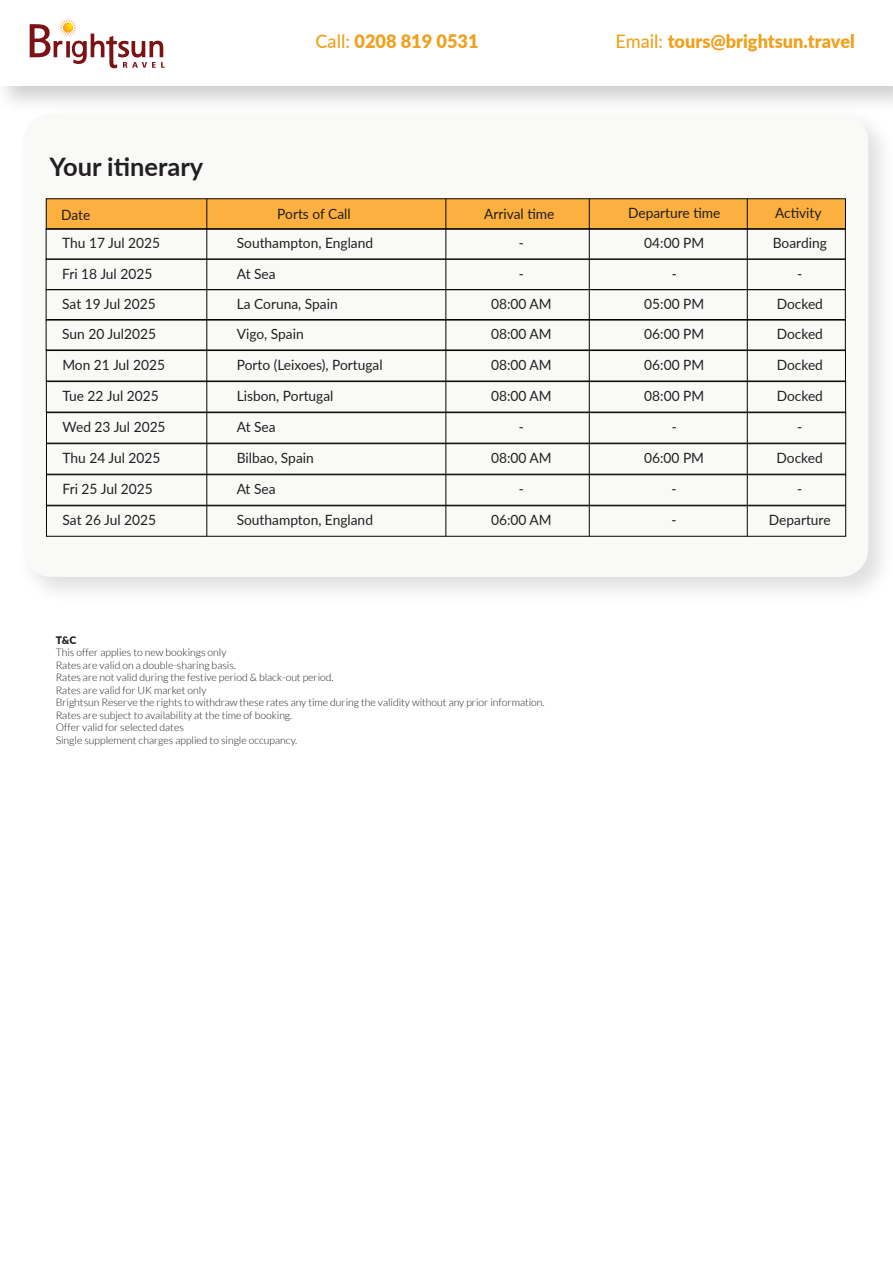
<style>
.page{position:relative;width:893px;height:1263px;background:#fff}
.page>*{position:absolute;margin:0;border:0;box-sizing:border-box;transform-origin:0 0}
.t1{font:700 25.5px "Lato";color:#231f20}
.t2{font:900 18.6px "Lato";color:#efa11f}
.t3{font:14.1px/28.5px "Lato";color:#231f20}
.t4{font:300 10.5px/12.6px "Lato";color:#231f20}
.t5{font:900 10.5px "Lato";color:#231f20}
.s1{font-weight:500}
</style>
<div class="page">
<div style="left:23px;top:114px;width:845px;height:463px;background:#f9faf8;border-radius:28px"></div>
<div style="left:46px;top:198px;width:800px;height:32px;background:#fbb03f"></div>
<div style="left:46px;top:228px;width:800px;height:32px;border:1px solid #040503"></div>
<div style="left:46px;top:259px;width:800px;height:31px;border:1px solid #040503"></div>
<div style="left:46px;top:289px;width:800px;height:31px;border:1px solid #040503"></div>
<div style="left:46px;top:319px;width:800px;height:31px;border:1px solid #040503"></div>
<div style="left:46px;top:350px;width:800px;height:31px;border:1px solid #040503"></div>
<div style="left:46px;top:381px;width:800px;height:31px;border:1px solid #040503"></div>
<div style="left:46px;top:412px;width:800px;height:31px;border:1px solid #040503"></div>
<div style="left:46px;top:443px;width:800px;height:31px;border:1px solid #040503"></div>
<div style="left:46px;top:474px;width:800px;height:32px;border:1px solid #040503"></div>
<div style="left:46px;top:505px;width:800px;height:32px;border:1px solid #040503"></div>
<hr style="left:206px;top:199px;width:1px;height:337px;background:#040503">
<hr style="left:445px;top:199px;width:1px;height:337px;background:#040503">
<hr style="left:589px;top:199px;width:1px;height:337px;background:#040503">
<hr style="left:747px;top:199px;width:1px;height:337px;background:#040503">
<svg style="left:30px;top:18px;width:135px;height:50px"></svg>
<h2 class="t2" style="left:316px;top:27px;width:165px"><span class="s1">Call:</span> 0208 819 0531</h2>
<h2 class="t2" style="left:615px;top:27px;width:241px"><span class="s1">Email:</span> tours@brightsun.travel</h2>
<h1 class="t1" style="left:50px;top:148px;width:155px">Your itinerary</h1>
<p class="t3" style="left:61px;top:200px;width:101px">Date<br>Thu 17 Jul 2025</p>
<p class="t3" style="left:277px;top:199px;width:75px">Ports of Call</p>
<p class="t3" style="left:484px;top:199px;width:72px">Arrival time</p>
<p class="t3" style="left:628px;top:198px;width:94px">Departure time</p>
<p class="t3" style="left:775px;top:198px;width:48px">Activity</p>
<p class="t3" style="left:237px;top:228px;width:138px">Southampton, England</p>
<p class="t3" style="left:519px;top:228px;width:7px">-</p>
<p class="t3" style="left:644px;top:228px;width:61px">04:00 PM</p>
<p class="t3" style="left:773px;top:228px;width:56px">Boarding</p>
<p class="t3" style="left:62px;top:259px;width:92px">Fri 18 Jul 2025</p>
<p class="t3" style="left:237px;top:259px;width:40px">At Sea</p>
<p class="t3" style="left:519px;top:259px;width:7px">-</p>
<p class="t3" style="left:672px;top:259px;width:7px">-</p>
<p class="t3" style="left:797px;top:259px;width:7px">-</p>
<p class="t3" style="left:62px;top:289px;width:95px">Sat 19 Jul 2025</p>
<p class="t3" style="left:237px;top:289px;width:102px">La Coruna, Spain</p>
<p class="t3" style="left:491px;top:289px;width:62px">08:00 AM</p>
<p class="t3" style="left:644px;top:289px;width:61px">05:00 PM</p>
<p class="t3" style="left:777px;top:289px;width:48px">Docked</p>
<p class="t3" style="left:62px;top:319px;width:95px">Sun 20 Jul2025</p>
<p class="t3" style="left:237px;top:319px;width:68px">Vigo, Spain</p>
<p class="t3" style="left:491px;top:319px;width:62px">08:00 AM</p>
<p class="t3" style="left:644px;top:319px;width:61px">06:00 PM</p>
<p class="t3" style="left:777px;top:319px;width:48px">Docked</p>
<p class="t3" style="left:62px;top:350px;width:104px">Mon 21 Jul 2025</p>
<p class="t3" style="left:237px;top:350px;width:147px">Porto (Leixoes), Portugal</p>
<p class="t3" style="left:491px;top:350px;width:62px">08:00 AM</p>
<p class="t3" style="left:644px;top:350px;width:61px">06:00 PM</p>
<p class="t3" style="left:777px;top:350px;width:48px">Docked</p>
<p class="t3" style="left:62px;top:381px;width:98px">Tue 22 Jul 2025</p>
<p class="t3" style="left:237px;top:381px;width:98px">Lisbon, Portugal</p>
<p class="t3" style="left:491px;top:381px;width:62px">08:00 AM</p>
<p class="t3" style="left:644px;top:381px;width:61px">08:00 PM</p>
<p class="t3" style="left:777px;top:381px;width:48px">Docked</p>
<p class="t3" style="left:63px;top:412px;width:105px">Wed 23 Jul 2025</p>
<p class="t3" style="left:237px;top:412px;width:40px">At Sea</p>
<p class="t3" style="left:519px;top:412px;width:7px">-</p>
<p class="t3" style="left:672px;top:412px;width:7px">-</p>
<p class="t3" style="left:797px;top:412px;width:7px">-</p>
<p class="t3" style="left:63px;top:443px;width:99px">Thu 24 Jul 2025</p>
<p class="t3" style="left:237px;top:443px;width:79px">Bilbao, Spain</p>
<p class="t3" style="left:491px;top:443px;width:62px">08:00 AM</p>
<p class="t3" style="left:644px;top:443px;width:61px">06:00 PM</p>
<p class="t3" style="left:777px;top:443px;width:48px">Docked</p>
<p class="t3" style="left:63px;top:474px;width:92px">Fri 25 Jul 2025</p>
<p class="t3" style="left:237px;top:474px;width:40px">At Sea</p>
<p class="t3" style="left:519px;top:474px;width:7px">-</p>
<p class="t3" style="left:672px;top:474px;width:7px">-</p>
<p class="t3" style="left:797px;top:474px;width:7px">-</p>
<p class="t3" style="left:63px;top:505px;width:95px">Sat 26 Jul 2025</p>
<p class="t3" style="left:237px;top:505px;width:138px">Southampton, England</p>
<p class="t3" style="left:491px;top:505px;width:62px">06:00 AM</p>
<p class="t3" style="left:672px;top:505px;width:7px">-</p>
<p class="t3" style="left:769px;top:505px;width:63px">Departure</p>
<p class="t5" style="left:56px;top:632px;width:22px">T&amp;C</p>
<p class="t4" style="left:56px;top:646px;width:490px">This offer applies to new bookings only<br>Rates are valid on a double-sharing basis.<br>Rates are not valid during the festive period &amp; black-out period.<br>Rates are valid for UK market only<br>Brightsun Reserve the rights to withdraw these rates any time during the validity without any prior information.<br>Rates are subject to availability at the time of booking.<br>Offer valid for selected dates<br>Single supplement charges applied to single occupancy.</p>
</div>
